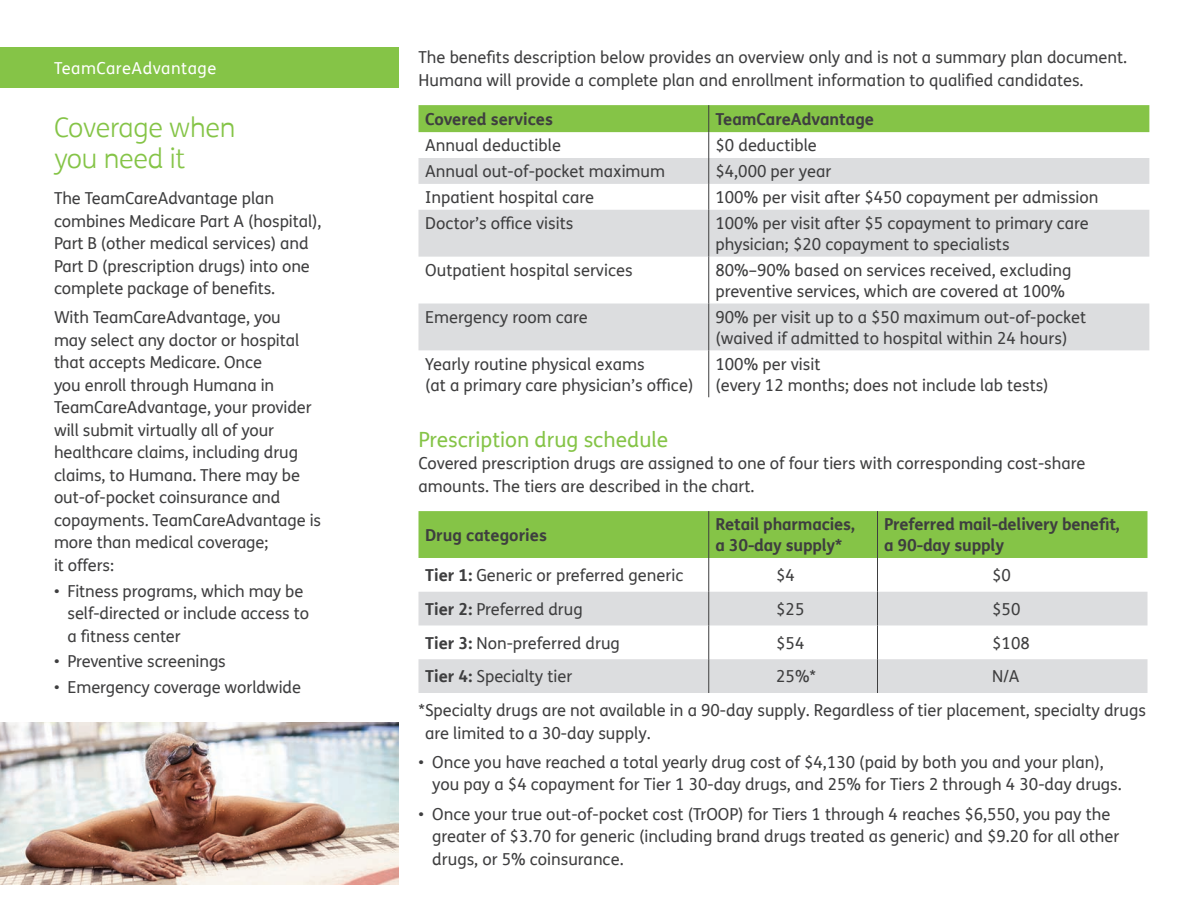
<style>
.page{position:relative;width:1188px;height:918px;background:#fff}
.page>*{position:absolute;margin:0;border:0;box-sizing:border-box;transform-origin:0 0}
.t1{font:300 27px/31.5px "FS Humana";letter-spacing:-.01em;color:#85c447}
.t2{font:21px "FS Humana";color:#85c447}
.t3{font:16.5px/22.5px "FS Humana";color:#3e3e3f}
.t4{font:700 16.5px/21px "FS Humana";letter-spacing:-.01em;color:#3e3e3f}
.t5{font:16.5px "FS Humana";letter-spacing:.03em;color:#fff}
.s1{font-weight:700}
</style>
<div class="page">
<div style="left:0;top:47px;width:398px;height:41px;background:#85c447"></div>
<svg style="left:418px;top:210px;width:731px;height:140px;fill:#dcdddf"></svg>
<svg style="left:418px;top:105px;width:731px;height:105px"></svg>
<hr style="left:708px;top:210px;width:1px;height:47px;background:#3e3e3f">
<hr style="left:708px;top:257px;width:1px;height:47px;background:#3e3e3f">
<hr style="left:708px;top:304px;width:1px;height:46px;background:#3e3e3f">
<hr style="left:708px;top:350px;width:1px;height:47px;background:#3e3e3f">
<div style="left:418px;top:511px;width:730px;height:47px;background:#85c447"></div>
<svg style="left:418px;top:592px;width:730px;height:101px;fill:#dcdddf"></svg>
<hr style="left:708px;top:511px;width:1px;height:47px;background:#3e3e3f">
<hr style="left:877px;top:511px;width:1px;height:47px;background:#3e3e3f">
<hr style="left:708px;top:558px;width:1px;height:34px;background:#3e3e3f">
<hr style="left:877px;top:558px;width:1px;height:34px;background:#3e3e3f">
<hr style="left:708px;top:592px;width:1px;height:33px;background:#3e3e3f">
<hr style="left:877px;top:592px;width:1px;height:33px;background:#3e3e3f">
<hr style="left:708px;top:625px;width:1px;height:34px;background:#3e3e3f">
<hr style="left:877px;top:625px;width:1px;height:34px;background:#3e3e3f">
<hr style="left:708px;top:659px;width:1px;height:34px;background:#3e3e3f">
<hr style="left:877px;top:659px;width:1px;height:34px;background:#3e3e3f">
<img style="left:0;top:722px;width:398px;height:162px">
<p class="t5" style="left:54px;top:57px;width:164px">TeamCareAdvantage</p>
<p class="t3" style="left:419px;top:46px;width:710px">The benefits description below provides an overview only and is not a summary plan document.<br>Humana will provide a complete plan and enrollment information to qualified candidates.</p>
<p class="t4" style="left:425px;top:108px;width:129px">Covered services</p>
<p class="t4" style="left:716px;top:108px;width:160px">TeamCareAdvantage</p>
<p class="t3" style="left:425px;top:134px;width:137px">Annual deductible</p>
<p class="t3" style="left:716px;top:134px;width:103px">$0 deductible</p>
<p class="t3" style="left:425px;top:160px;width:242px">Annual out-of-pocket maximum</p>
<p class="t3" style="left:716px;top:160px;width:117px">$4,000 per year</p>
<p class="t3" style="left:425px;top:186px;width:170px">Inpatient hospital care</p>
<p class="t3" style="left:716px;top:186px;width:385px">100% per visit after $450 copayment per admission</p>
<p class="t3" style="left:425px;top:212px;width:150px">Doctor’s office visits</p>
<p class="t3" style="left:716px;top:212px;width:375px;line-height:21px">100% per visit after $5 copayment to primary care physician; $20 copayment to specialists</p>
<p class="t3" style="left:425px;top:258px;width:209px">Outpatient hospital services</p>
<p class="t3" style="left:716px;top:259px;width:358px;line-height:21px">80%–90% based on services received, excluding preventive services, which are covered at 100%</p>
<p class="t3" style="left:425px;top:305px;width:164px">Emergency room care</p>
<p class="t3" style="left:716px;top:306px;width:372px;line-height:21px">90% per visit up to a $50 maximum out-of-pocket (waived if admitted to hospital within 24 hours)</p>
<p class="t3" style="left:425px;top:353px;width:270px;line-height:21px">Yearly routine physical exams<br>(at a primary care physician’s office)</p>
<p class="t3" style="left:716px;top:353px;width:335px;line-height:21px">100% per visit<br>(every 12 months; does not include lab tests)</p>
<p class="t2" style="left:418px;top:425px;width:251px">Prescription drug schedule</p>
<p class="t3" style="left:418px;top:452px;width:668px">Covered prescription drugs are assigned to one of four tiers with corresponding cost-share amounts. The tiers are described in the chart.</p>
<p class="t4" style="left:425px;top:524px;width:123px">Drug categories</p>
<p class="t4" style="left:716px;top:513px;width:141px">Retail pharmacies, a 30-day supply*</p>
<p class="t4" style="left:884px;top:513px;width:237px">Preferred mail-delivery benefit, a 90-day supply</p>
<p class="t3" style="left:425px;top:564px;width:260px"><span class="s1">Tier 1:</span> Generic or preferred generic</p>
<p class="t3" style="left:776px;top:564px;width:20px">$4</p>
<p class="t3" style="left:992px;top:564px;width:20px">$0</p>
<p class="t3" style="left:425px;top:597px;width:159px"><span class="s1">Tier 2:</span> Preferred drug</p>
<p class="t3" style="left:776px;top:597px;width:30px">$25</p>
<p class="t3" style="left:992px;top:597px;width:30px">$50</p>
<p class="t3" style="left:425px;top:631px;width:196px"><span class="s1">Tier 3:</span> Non-preferred drug</p>
<p class="t3" style="left:776px;top:631px;width:30px">$54</p>
<p class="t3" style="left:992px;top:631px;width:39px">$108</p>
<p class="t3" style="left:425px;top:665px;width:149px"><span class="s1">Tier 4:</span> Specialty tier</p>
<p class="t3" style="left:776px;top:665px;width:41px">25%*</p>
<h1 class="t1" style="left:54px;top:111px;width:183px">Coverage when you need it</h1>
<p class="t3" style="left:54px;top:187px;width:269px">The TeamCareAdvantage plan combines Medicare Part A (hospital), Part B (other medical services) and Part D (prescription drugs) into one complete package of benefits.</p>
<p class="t3" style="left:54px;top:306px;width:269px">With TeamCareAdvantage, you<br>may select any doctor or hospital that accepts Medicare. Once<br>you enroll through Humana in<br>TeamCareAdvantage, your provider will submit virtually all of your healthcare claims, including drug claims, to Humana. There may be out-of-pocket coinsurance and copayments. TeamCareAdvantage is more than medical coverage;<br>it offers:</p>
<p class="t3" style="left:68px;top:579px;width:243px;text-indent:-14px">• Fitness programs, which may be self-directed or include access to a fitness center</p>
<p class="t3" style="left:54px;top:650px;width:173px">• Preventive screenings</p>
<p class="t3" style="left:54px;top:676px;width:249px">• Emergency coverage worldwide</p>
<p class="t3" style="left:419px;top:659px;width:729px;line-height:33.9px;text-indent:574px">N/A<br>*Specialty drugs are not available in a 90-day supply. Regardless of tier placement, specialty drugs</p>
<p class="t3" style="left:425px;top:721px;width:227px">are limited to a 30-day supply.</p>
<p class="t3" style="left:432px;top:751px;width:691px;text-indent:-14px">• Once you have reached a total yearly drug cost of $4,130 (paid by both you and your plan), you pay a $4 copayment for Tier 1 30-day drugs, and 25% for Tiers 2 through 4 30-day drugs.</p>
<p class="t3" style="left:432px;top:802px;width:689px;text-indent:-14px">• Once your true out-of-pocket cost (TrOOP) for Tiers 1 through 4 reaches $6,550, you pay the greater of $3.70 for generic (including brand drugs treated as generic) and $9.20 for all other drugs, or 5% coinsurance.</p>
</div>
